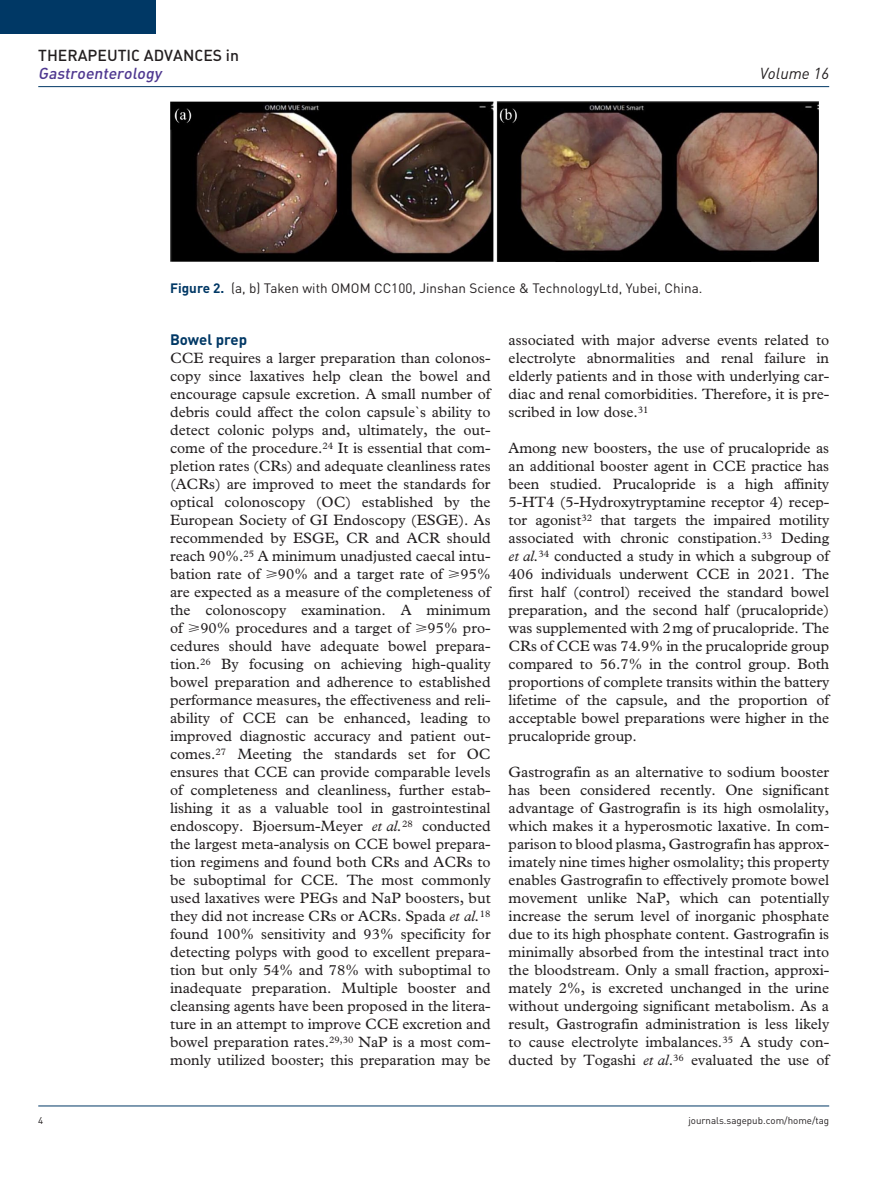
<style>
.page{position:relative;width:893px;height:1191px;background:#fff}
.page>*{position:absolute;margin:0;border:0;box-sizing:border-box;transform-origin:0 0}
.t1{font:15.75px "DIN Medium Alternate";color:#231f20}
.t2{font:italic 15.75px "DIN Medium Alternate";color:#4f3890}
.t3{font:italic 15.75px "DIN";color:#231f20}
.t4{font:15px/18px "Plantin Std";color:#231f20;text-align:justify}
.t5{font:700 15px "DIN";color:#003865}
.t6{font:13.5px "DIN";color:#231f20}
.t7{font:9.75px "DIN";color:#231f20}
.s1{font-weight:700;color:#003865}
.s2{font-style:italic}
</style>
<div class="page">
<hr style="left:38px;top:86px;width:791px;height:1px;background:#003865">
<hr style="left:38px;top:1105px;width:791px;height:1px;background:#003865">
<div style="left:0;top:0;width:155px;height:34px;background:#003865"></div>
<img style="left:170px;top:102px;width:648px;height:160px">
<p class="t1" style="left:38px;top:45px;width:202px">THERAPEUTIC ADVANCES IN</p>
<p class="t2" style="left:38px;top:63px;width:125px">Gastroenterology</p>
<p class="t3" style="left:760px;top:63px;width:71px">Volume 16</p>
<p class="t6" style="left:170px;top:279px;width:534px"><span class="s1">Figure 2.</span> (a, b) Taken with OMOM CC100, Jinshan Science &amp; TechnologyLtd, Yubei, China.</p>
<p class="t5" style="left:170px;top:329px;width:79px">Bowel prep</p>
<p class="t4" style="left:170px;top:349px;width:322px">CCE requires a larger preparation than colonos&shy;copy since laxatives help clean the bowel and encourage capsule excretion. A small number of debris could affect the colon capsule`s ability to detect colonic polyps and, ultimately, the out&shy;come of the procedure.<sup>24</sup> It is essential that com&shy;pletion rates (CRs) and adequate cleanliness rates (ACRs) are improved to meet the standards for optical colonoscopy (OC) established by the European Society of GI Endoscopy (ESGE). As recommended by ESGE, CR and ACR should reach 90%.<sup>25</sup> A minimum unadjusted caecal intu&shy;bation rate of ⩾90% and a target rate of ⩾95% are expected as a measure of the completeness of the colonoscopy examination. A minimum of ⩾90% procedures and a target of ⩾95% pro&shy;cedures should have adequate bowel prepara&shy;tion.<sup>26</sup> By focusing on achieving high-quality bowel preparation and adherence to established performance measures, the effectiveness and reli&shy;ability of CCE can be enhanced, leading to improved diagnostic accuracy and patient out&shy;comes.<sup>27</sup> Meeting the standards set for OC ensures that CCE can provide comparable levels of completeness and cleanliness, further estab&shy;lishing it as a valuable tool in gastrointestinal endoscopy. Bjoersum-Meyer <span class="s2">et al.</span><sup>28</sup> conducted the largest meta-analysis on CCE bowel prepara&shy;tion regimens and found both CRs and ACRs to be suboptimal for CCE. The most commonly used laxatives were PEGs and NaP boosters, but they did not increase CRs or ACRs. Spada <span class="s2">et al.</span><sup>18 </sup>found 100% sensitivity and 93% specificity for detecting polyps with good to excellent prepara&shy;tion but only 54% and 78% with suboptimal to inadequate preparation. Multiple booster and cleansing agents have been proposed in the litera&shy;ture in an attempt to improve CCE excretion and bowel preparation rates.<sup>29,30</sup> NaP is a most com&shy;monly utilized booster; this preparation may be</p>
<p class="t4" style="left:509px;top:331px;width:322px">associated with major adverse events related to electrolyte abnormalities and renal failure in elderly patients and in those with underlying car&shy;diac and renal comorbidities. Therefore, it is pre&shy;scribed in low dose.<sup>31</sup></p>
<p class="t4" style="left:509px;top:439px;width:322px">Among new boosters, the use of prucalopride as an additional booster agent in CCE practice has been studied. Prucalopride is a high affinity 5-HT4 (5-Hydroxytryptamine receptor 4) recep&shy;tor agonist<sup>32</sup> that targets the impaired motility associated with chronic constipation.<sup>33</sup> Deding <span class="s2">et al.</span><sup>34</sup> conducted a study in which a subgroup of 406 individuals underwent CCE in 2021. The first half (control) received the standard bowel preparation, and the second half (prucalopride) was supplemented with 2mg of prucalopride. The CRs of CCE was 74.9% in the prucalopride group compared to 56.7% in the control group. Both proportions of complete transits within the battery lifetime of the capsule, and the proportion of acceptable bowel preparations were higher in the prucalopride group.</p>
<p class="t4" style="left:509px;top:763px;width:322px">Gastrografin as an alternative to sodium booster has been considered recently. One significant advantage of Gastrografin is its high osmolality, which makes it a hyperosmotic laxative. In com&shy;parison to blood plasma, Gastrografin has approx&shy;imately nine times higher osmolality; this property enables Gastrografin to effectively promote bowel movement unlike NaP, which can potentially increase the serum level of inorganic phosphate due to its high phosphate content. Gastrografin is minimally absorbed from the intestinal tract into the bloodstream. Only a small fraction, approxi&shy;mately 2%, is excreted unchanged in the urine without undergoing significant metabolism. As a result, Gastrografin administration is less likely to cause electrolyte imbalances.<sup>35</sup> A study con&shy;ducted by Togashi <span class="s2">et al</span>.<sup>36</sup> evaluated the use of</p>
<p class="t7" style="left:38px;top:1114px;width:7px">4</p>
<p class="t7" style="left:688px;top:1114px;width:142px">journals.sagepub.com/home/tag</p>
</div>
